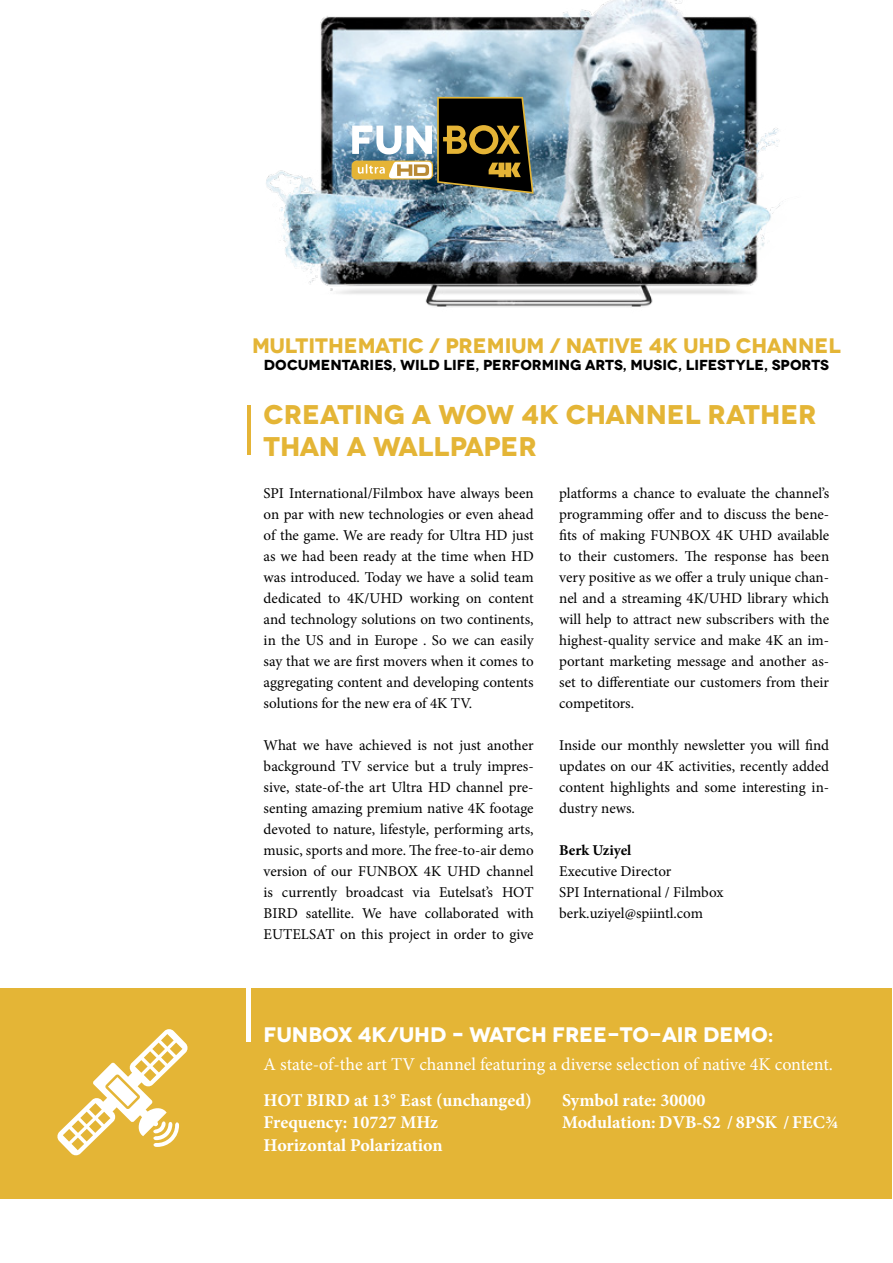
<style>
.page{position:relative;width:893px;height:1263px;background:#fff}
.page>*{position:absolute;margin:0;border:0;box-sizing:border-box;transform-origin:0 0}
.t1{font:700 27px/32.4px "Novecentowide";letter-spacing:-.005em;color:#e4b536}
.t2{font:700 21px "Novecentowide";letter-spacing:-.01em;color:#e4b536}
.t3{font:700 21px "Novecentowide";letter-spacing:-.01em;color:#fff}
.t4{font:700 18px/22.5px "Minion Pro";color:#fff}
.t5{font:18px "Minion Pro";letter-spacing:-.005em;color:#fff}
.t6{font:15px/21px "Minion Pro";color:#000;text-align:justify}
.t7{font:700 15px "Minion Pro";color:#000}
.t8{font:700 14.55px "Novecentowide";color:#000}
</style>
<div class="page">
<hr style="left:247px;top:405px;width:4px;height:50px;background:#e5b436">
<div style="left:1px;top:989px;width:891px;height:210px;background:#e4b536"></div>
<hr style="left:247px;top:895px;width:4px;height:147px;background:#fff">
<img style="left:266px;top:0;width:517px;height:307px">
<svg style="left:352px;top:97px;width:182px;height:97px;background:#717569"></svg>
<svg style="left:57px;top:1029px;width:131px;height:127px"></svg>
<h2 class="t2" style="left:252px;top:332px;width:590px">MULTITHEMATIC / PREMIUM / NATIVE 4K UHD CHANNEL</h2>
<p class="t8" style="left:264px;top:356px;width:567px">DOCUMENTARIES, WILD LIFE, PERFORMING ARTS, MUSIC, LIFESTYLE, SPORTS</p>
<h1 class="t1" style="left:264px;top:398px;width:554px">CREATING A WOW 4K CHANNEL RATHER<br>THAN A WALLPAPER</h1>
<p class="t6" style="left:264px;top:483px;width:272px">SPI International/Filmbox have always been on par with new technologies or even ahead of the game. We are ready for Ultra HD just as we had been ready at the time when HD was introduced. Today we have a solid team dedicated to 4K/UHD working on content and technology solutions on two continents, in the US and in Europe . So we can easily say that we are first movers when it comes to aggregating content and developing contents solutions for the new era of 4K TV.</p>
<p class="t6" style="left:264px;top:735px;width:272px">What we have achieved is not just another background TV service but a truly impres&shy;sive, state-of-the art Ultra HD channel pre&shy;senting amazing premium native 4K footage devoted to nature, lifestyle, performing arts, music, sports and more. The free-to-air demo version of our FUNBOX 4K UHD channel is currently broadcast via Eutelsat’s HOT BIRD satellite. We have collaborated with EUTELSAT on this project in order to give</p>
<p class="t6" style="left:559px;top:483px;width:272px">platforms a chance to evaluate the channel’s programming offer and to discuss the bene&shy;fits of making FUNBOX 4K UHD available to their customers. The response has been very positive as we offer a truly unique chan&shy;nel and a streaming 4K/UHD library which will help to attract new subscribers with the highest-quality service and make 4K an im&shy;portant marketing message and another as&shy;set to differentiate our customers from their competitors.</p>
<p class="t6" style="left:559px;top:735px;width:271px">Inside our monthly newsletter you will find updates on our 4K activities, recently added content highlights and some interesting in&shy;dustry news.</p>
<p class="t7" style="left:559px;top:839px;width:74px">Berk Uziyel</p>
<p class="t6" style="left:559px;top:861px;width:166px;text-align:left">Executive Director<br>SPI International / Filmbox berk.uziyel@spiintl.com</p>
<h2 class="t3" style="left:264px;top:1021px;width:511px">FUNBOX 4K/UHD – WATCH FREE-TO-AIR DEMO:</h2>
<p class="t5" style="left:264px;top:1052px;width:571px">A state-of-the art TV channel featuring a diverse selection of native 4K content.</p>
<p class="t4" style="left:264px;top:1089px;width:270px">HOT BIRD at 13° East (unchanged)<br>Frequency: 10727 MHz<br>Horizontal Polarization</p>
<p class="t4" style="left:562px;top:1089px;width:279px">Symbol rate: 30000<br>Modulation: DVB-S2 / 8PSK / FEC¾</p>
</div>
